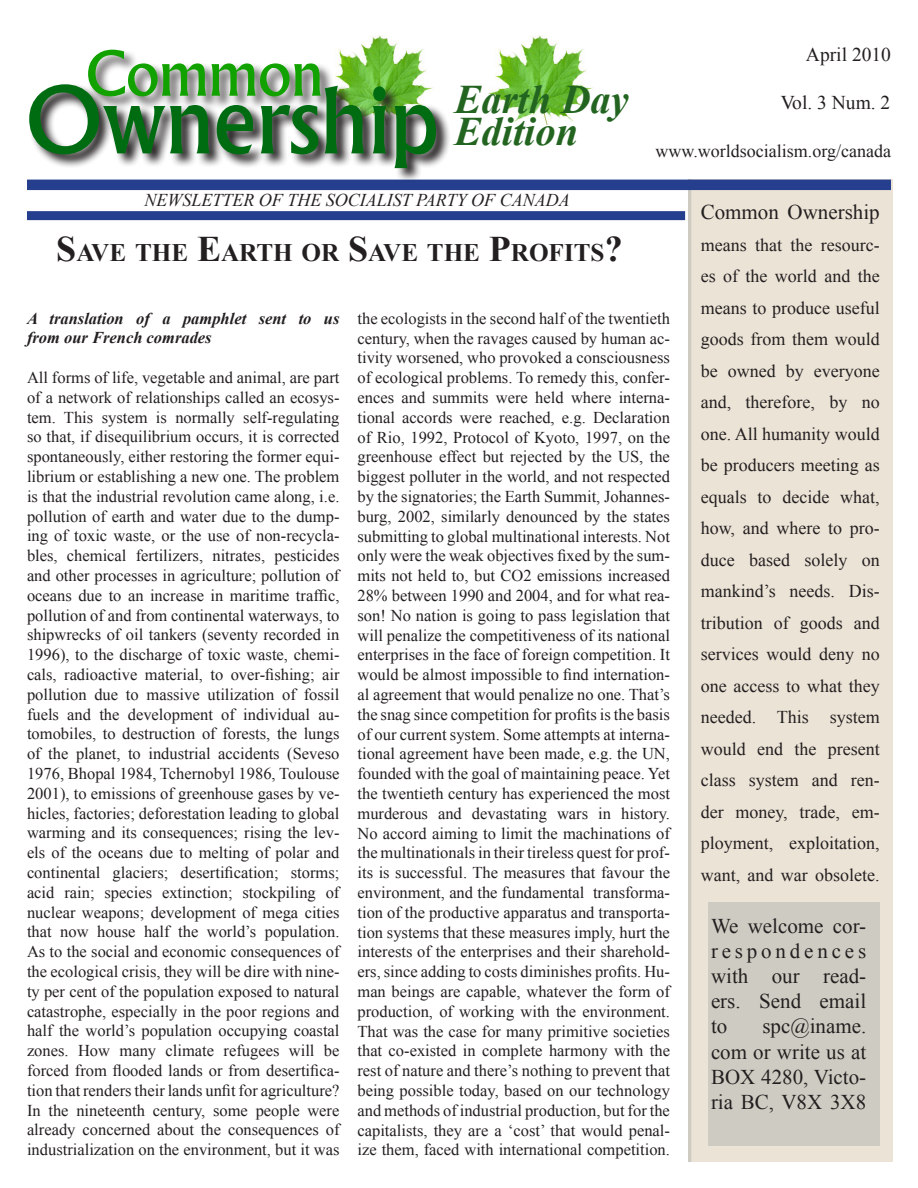
<style>
.page{position:relative;width:918px;height:1188px;background:#fff}
.page>*{position:absolute;margin:0;border:0;box-sizing:border-box;transform-origin:0 0}
.t1{font:99px "Narkisim";color:#006c11}
.t2{font:66px "Narkisim";color:#11a200}
.t3{font:italic 700 40.5px "Times New Roman";color:#236520}
.t4{font:700 25.2px "Times New Roman";color:#231f20}
.t5{font:21px/25.2px "Times New Roman";color:#231f20;text-align:justify}
.t6{font:19.5px "Times New Roman";color:#231f20}
.t7{font:18px/31.5px "Times New Roman";color:#231f20;text-align:justify}
.t8{font:italic 18px "Times New Roman";color:#231f20}
.t9{font:16.5px/19.8px "Times New Roman";color:#231f20;text-align:justify}
.t10{font:italic 700 16.5px/19.8px "Times New Roman";color:#231f20}
.s1{font-size:36px}
</style>
<div class="page">
<img style="left:488px;top:35px;width:105px;height:89px">
<img style="left:335px;top:35px;width:92px;height:47px">
<div style="left:688px;top:180px;width:204px;height:981px;background:#ebe3d6"></div>
<div style="left:27px;top:180px;width:864px;height:10px;background:#253f8e"></div>
<div style="left:27px;top:211px;width:658px;height:9px;background:#253f8e"></div>
<div style="left:87px;top:48px;width:247px;height:63px;background:#231f20;opacity:.76"></div>
<svg style="left:28px;top:82px;width:423px;height:98px"></svg>
<div style="left:708px;top:902px;width:172px;height:243px;background:#ceccc2"></div>
<p class="t2" style="left:86px;top:47px;width:239px">Common</p>
<p class="t1" style="left:25px;top:81px;width:416px">Ownership</p>
<p class="t3" style="left:454px;top:71px;width:176px">Earth Day</p>
<p class="t3" style="left:454px;top:103px;width:125px">Edition</p>
<p class="t6" style="left:806px;top:41px;width:87px">April 2010</p>
<p class="t6" style="left:781px;top:90px;width:111px">Vol. 3 Num. 2</p>
<p class="t7" style="left:656px;top:135px;width:237px">www.worldsocialism.org/canada</p>
<p class="t8" style="left:144px;top:188px;width:427px">NEWSLETTER OF THE SOCIALIST PARTY OF CANADA</p>
<p class="t4" style="left:56px;top:235px;width:568px"><span class="s1">S</span>AVE THE <span class="s1">E</span>ARTH OR <span class="s1">S</span>AVE THE <span class="s1">P</span>ROFITS<span class="s1">?</span></p>
<p class="t10" style="left:27px;top:308px;width:314px">A translation of a pamphlet sent to us from our French comrades</p>
<p class="t9" style="left:27px;top:367px;width:314px">All forms of life, vegetable and animal, are part of a network of relationships called an ecosys&shy;tem. This system is normally self-regulating so that, if disequilibrium occurs, it is corrected spontaneously, either restoring the former equi&shy;librium or establishing a new one. The problem is that the industrial revolution came along, i.e. pollution of earth and water due to the dump&shy;ing of toxic waste, or the use of non-recycla&shy;bles, chemical fertilizers, nitrates, pesticides and other processes in agriculture; pollution of oceans due to an increase in maritime traffic, pollution of and from continental waterways, to shipwrecks of oil tankers (seventy recorded in 1996), to the discharge of toxic waste, chemi&shy;cals, radioactive material, to over-fishing; air pollution due to massive utilization of fossil fuels and the development of individual au&shy;tomobiles, to destruction of forests, the lungs of the planet, to industrial accidents (Seveso 1976, Bhopal 1984, Tchernobyl 1986, Toulouse 2001), to emissions of greenhouse gases by ve&shy;hicles, factories; deforestation leading to global warming and its consequences; rising the lev&shy;els of the oceans due to melting of polar and continental glaciers; desertification; storms; acid rain; species extinction; stockpiling of nuclear weapons; development of mega cities that now house half the world’s population.</p>
<p class="t9" style="left:27px;top:942px;width:314px">As to the social and economic consequences of the ecological crisis, they will be dire with nine&shy;ty per cent of the population exposed to natural catastrophe, especially in the poor regions and half the world’s population occupying coastal zones. How many climate refugees will be forced from flooded lands or from desertifica&shy;tion that renders their lands unfit for agriculture?</p>
<p class="t9" style="left:27px;top:1100px;width:314px">In the nineteenth century, some people were already concerned about the consequences of industrialization on the environment, but it was</p>
<p class="t9" style="left:357px;top:308px;width:314px">the ecologists in the second half of the twentieth century, when the ravages caused by human ac&shy;tivity worsened, who provoked a consciousness of ecological problems. To remedy this, confer&shy;ences and summits were held where interna&shy;tional accords were reached, e.g. Declaration of Rio, 1992, Protocol of Kyoto, 1997, on the greenhouse effect but rejected by the US, the biggest polluter in the world, and not respected by the signatories; the Earth Summit, Johannes&shy;burg, 2002, similarly denounced by the states submitting to global multinational interests. Not only were the weak objectives fixed by the sum&shy;mits not held to, but CO2 emissions increased 28% between 1990 and 2004, and for what rea&shy;son! No nation is going to pass legislation that will penalize the competitiveness of its national enterprises in the face of foreign competition. It would be almost impossible to find internation&shy;al agreement that would penalize no one. That’s the snag since competition for profits is the basis of our current system. Some attempts at interna&shy;tional agreement have been made, e.g. the UN, founded with the goal of maintaining peace. Yet the twentieth century has experienced the most murderous and devastating wars in history.</p>
<p class="t9" style="left:357px;top:823px;width:314px">No accord aiming to limit the machinations of the multinationals in their tireless quest for prof&shy;its is successful. The measures that favour the environment, and the fundamental transforma&shy;tion of the productive apparatus and transporta&shy;tion systems that these measures imply, hurt the interests of the enterprises and their sharehold&shy;ers, since adding to costs diminishes profits. Hu&shy;man beings are capable, whatever the form of production, of working with the environment.<br>That was the case for many primitive societies that co-existed in complete harmony with the rest of nature and there’s nothing to prevent that being possible today, based on our technology and methods of industrial production, but for the capitalists, they are a ‘cost’ that would penal&shy;ize them, faced with international competition.</p>
<p class="t5" style="left:701px;top:199px;width:181px">Common Ownership</p>
<p class="t7" style="left:701px;top:229px;width:181px">means that the resourc&shy;es of the world and the means to produce useful goods from them would be owned by everyone and, therefore, by no one. All humanity would be producers meeting as equals to decide what, how, and where to pro&shy;duce based solely on mankind’s needs. Dis&shy;tribution of goods and services would deny no one access to what they needed. This system would end the present class system and ren&shy;der money, trade, em&shy;ployment, exploitation, want, and war obsolete.</p>
<p class="t5" style="left:711px;top:913px;width:157px">We welcome cor&shy;respondences with our read&shy;ers. Send email to</p>
<p class="t5" style="left:711px;top:1013px;width:157px;text-indent:51px">spc@iname. com or write us at BOX 4280, Victo&shy;ria BC, V8X 3X8</p>
</div>
